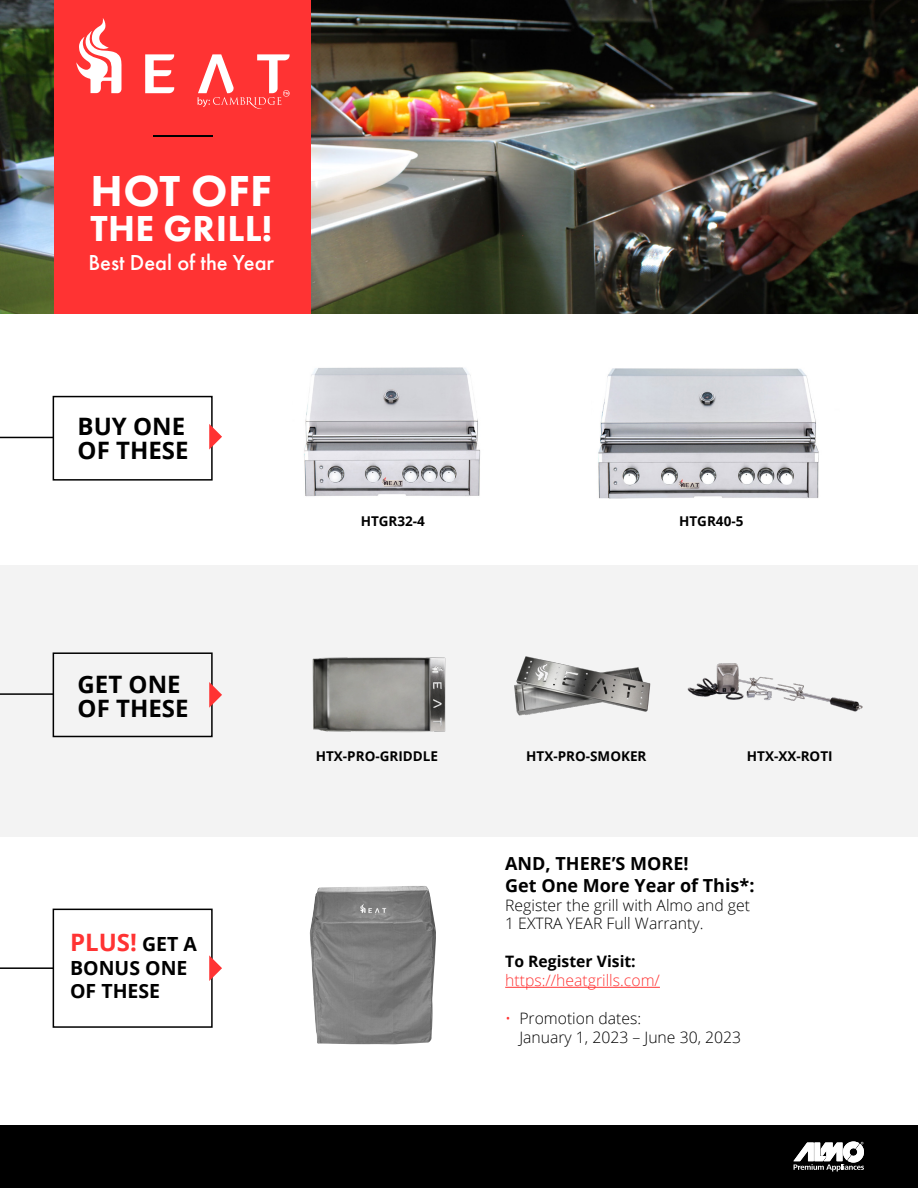
<style>
.page{position:relative;width:918px;height:1188px;background:#fff}
.page>*{position:absolute;margin:0;border:0;box-sizing:border-box;transform-origin:0 0}
.t1{font:800 45px "Futura PT";letter-spacing:.01em;color:#fff}
.t2{font:800 37.5px "Futura PT";letter-spacing:.01em;color:#fff}
.t3{font:700 24px/24px "Open Sans";color:#000}
.t4{font:700 24px "Open Sans";color:#f33}
.t5{font:500 22.5px "Futura PT";color:#fff}
.t6{font:700 19.5px/23.4px "Open Sans";color:#000}
.t7{font:700 18px/21.6px "Open Sans";color:#000}
.t8{font:300 15.75px/18.9px "Open Sans";color:#000}
.t9{font:300 15.75px "Open Sans";color:#f33}
.t10{font:700 15.75px "Open Sans";color:#000}
.t11{font:700 13.5px "Open Sans";color:#000}
.s1{font-size:19.5px;color:#000}
.s2{color:#f33}
</style>
<div class="page">
<img style="left:0;top:0;width:918px;height:313px">
<div style="left:0;top:1125px;width:918px;height:63px;background:#000"></div>
<div style="left:54px;top:0;width:256px;height:313px;background:#f33"></div>
<svg style="left:76px;top:18px;width:46px;height:75px"></svg>
<svg style="left:145px;top:54px;width:29px;height:39px"></svg>
<svg style="left:198px;top:54px;width:92px;height:55px"></svg>
<hr style="left:153px;top:135px;width:60px;height:2px;background:#000">
<img style="left:304px;top:367px;width:176px;height:130px">
<img style="left:598px;top:368px;width:221px;height:131px">
<hr style="left:505px;top:987px;width:155px;height:1px;background:#f33">
<img style="left:310px;top:886px;width:126px;height:158px">
<div style="left:53px;top:396px;width:160px;height:85px;border:2px solid #000"></div>
<div style="left:53px;top:909px;width:160px;height:119px;border:2px solid #000"></div>
<hr style="left:0;top:967px;width:54px;height:2px;background:#000">
<hr style="left:0;top:437px;width:54px;height:1px;background:#000">
<svg style="left:0;top:565px;width:918px;height:272px;fill:#f3f3f3"></svg>
<svg style="left:209px;top:424px;width:13px;height:26px"></svg>
<svg style="left:209px;top:955px;width:13px;height:26px"></svg>
<svg style="left:209px;top:682px;width:13px;height:26px"></svg>
<svg style="left:794px;top:1141px;width:70px;height:31px"></svg>
<h1 class="t1" style="left:91px;top:163px;width:183px">HOT OFF</h1>
<h2 class="t2" style="left:91px;top:205px;width:183px">THE GRILL!</h2>
<h3 class="t5" style="left:88px;top:248px;width:187px">Best Deal of the Year</h3>
<h3 class="t3" style="left:78px;top:414px;width:112px">BUY ONE<br>OF THESE</h3>
<p class="t11" style="left:361px;top:512px;width:66px">HTGR32-4</p>
<p class="t11" style="left:679px;top:512px;width:66px">HTGR40-5</p>
<h3 class="t3" style="left:78px;top:672px;width:112px">GET ONE<br>OF THESE</h3>
<h3 class="t4" style="left:70px;top:926px;width:128px">PLUS! <span class="s1">GET A</span></h3>
<p class="t6" style="left:70px;top:955px;width:119px">BONUS ONE<br>OF THESE</p>
<p class="t11" style="left:316px;top:747px;width:124px">HTX-PRO-GRIDDLE</p>
<p class="t11" style="left:526px;top:747px;width:122px">HTX-PRO-SMOKER</p>
<p class="t11" style="left:747px;top:747px;width:87px">HTX-XX-ROTI</p>
<p class="t7" style="left:505px;top:852px;width:251px">AND, THERE’S MORE!<br>Get One More Year of This*:</p>
<p class="t8" style="left:505px;top:895px;width:246px">Register the grill with Almo and get<br>1 EXTRA YEAR Full Warranty.</p>
<p class="t10" style="left:505px;top:950px;width:132px">To Register Visit:</p>
<p class="t9" style="left:505px;top:970px;width:156px">https://heatgrills.com/</p>
<p class="t8" style="left:519px;top:1008px;width:223px;text-indent:-14px"><span class="s2">•</span> Promotion dates:<br>January 1, 2023 – June 30, 2023</p>
</div>
